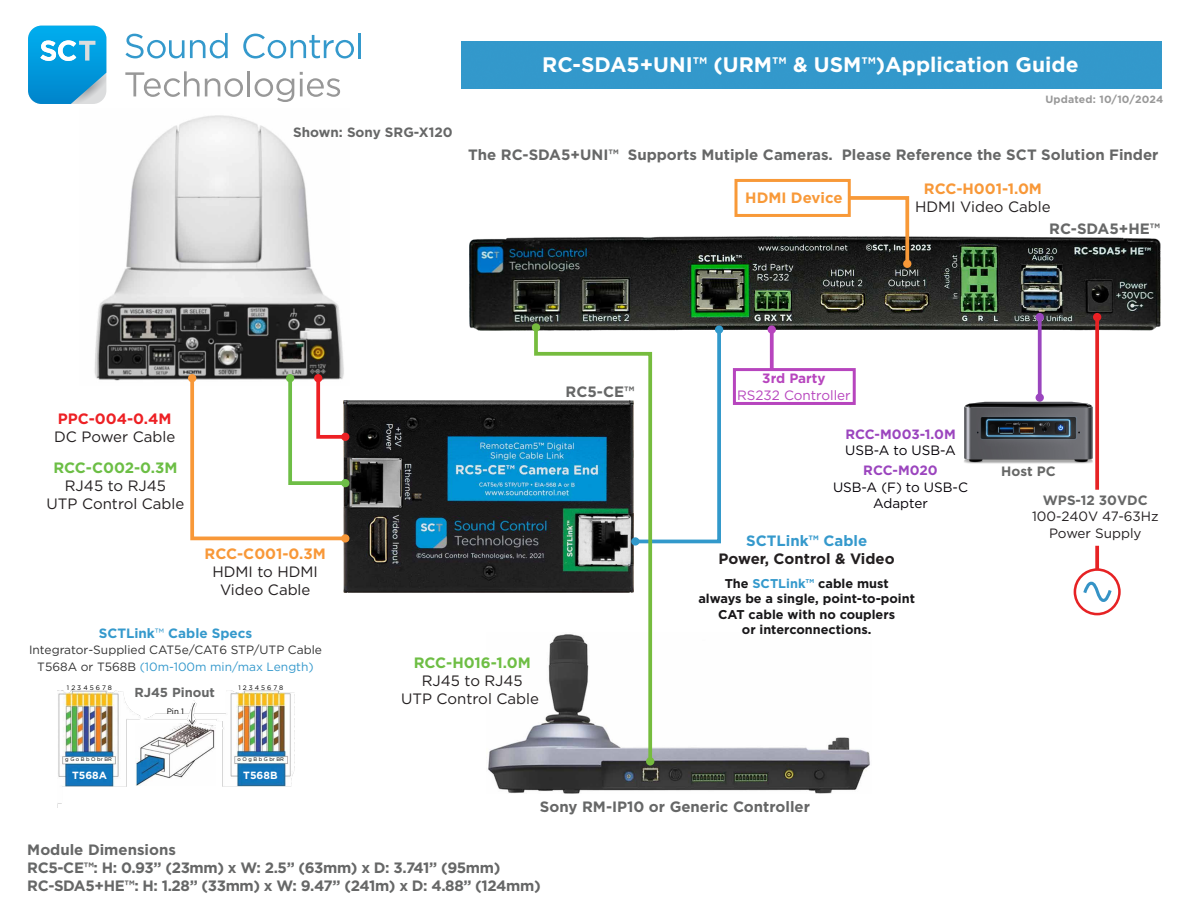
<style>
.page{position:relative;width:1188px;height:918px;background:#fff}
.page>*{position:absolute;margin:0;border:0;box-sizing:border-box;transform-origin:0 0}
.t1{font:700 21px "Gotham";color:#fff}
.t2{font:700 15px "Gotham";color:#666767}
.t3{font:700 15px/18px "Gotham";letter-spacing:-.025em;color:#666767}
.t4{font:15px/18px "Gotham HTF";color:#231f20;text-align:center}
.t5{font:700 15px "Gotham";color:#f89838}
.t6{font:700 15px "Gotham";color:#231f20}
.t7{font:700 15px "Gotham";color:#6ebe44}
.t8{font:700 15px "Gotham";color:#3599cc}
.t9{font:700 15px "Gotham";color:#6cbe45}
.t10{font:700 15px "Gotham";color:#ed2024}
.t11{font:700 15px "Gotham";color:#f89938}
.t12{font:13.5px/16.2px "Gotham HTF";color:#050007;text-align:center}
.t13{font:700 13.5px "Gotham";color:#666767}
.t14{font:13.5px/16.2px "Gotham HTF";color:#231f20;text-align:center}
.t15{font:700 13.5px "Gotham";color:#9b45be}
.t16{font:700 13.5px "Gotham";color:#3599cc}
.t17{font:13.5px "Gotham HTF";color:#b745be}
.t18{font:700 13.5px "Gotham";color:#b745be}
.t19{font:700 13.5px "Gotham";color:#666766}
.t20{font:700 13.05px "Gotham";color:#666767}
.t21{font:700 12.75px/15.3px "Gotham";color:#181719;text-align:center}
.t22{font:12px/16.5px "Gotham HTF";color:#333;text-align:center}
.t23{font:700 10.5px "Gotham";letter-spacing:.02em;color:#989898}
.t24{font:700 10.35px "Gotham";color:#fff}
.t25{font:7.8px "Gotham HTF";color:#000}
.t26{font:6.45px "Gotham HTF";color:#000}
.t27{font:5.25px "Gotham HTF";color:#000}
.s1{font-family:"Gotham HTF";font-weight:400}
.s2{color:#3599cc}
.s3{color:#3499cc}
</style>
<div class="page">
<img style="left:469px;top:237px;width:691px;height:94px">
<img style="left:343px;top:401px;width:189px;height:191px">
<img style="left:488px;top:728px;width:382px;height:65px">
<img style="left:94px;top:115px;width:250px;height:266px">
<img style="left:57px;top:690px;width:237px;height:118px">
<img style="left:135px;top:723px;width:81px;height:62px">
<img style="left:187px;top:701px;width:9px;height:23px">
<div style="left:1093px;top:313px;width:8px;height:8px;background:#ed2024;border-radius:50%"></div>
<div style="left:1036px;top:313px;width:8px;height:8px;background:#9a45be;border-radius:50%"></div>
<img style="left:964px;top:383px;width:129px;height:81px">
<svg style="left:846px;top:196px;width:65px;height:72px"></svg>
<div style="left:735px;top:179px;width:116px;height:38px;border:3px solid #f89938"></div>
<div style="left:903px;top:260px;width:8px;height:8px;background:#f89938;border-radius:50%"></div>
<div style="left:733px;top:368px;width:123px;height:37px;border:3px solid #b745be"></div>
<div style="left:768px;top:325px;width:8px;height:9px;background:#b745be;border-radius:50%"></div>
<svg style="left:770px;top:333px;width:4px;height:37px"></svg>
<svg style="left:654px;top:326px;width:69px;height:218px"></svg>
<svg style="left:532px;top:324px;width:122px;height:441px"></svg>
<svg style="left:188px;top:374px;width:161px;height:168px"></svg>
<div style="left:461px;top:42px;width:701px;height:46px;background:#3398cb"></div>
<svg style="left:126px;top:33px;width:102px;height:26px"></svg>
<svg style="left:243px;top:34px;width:111px;height:25px"></svg>
<hr style="left:358px;top:33px;width:3px;height:25px;background:#3499cc">
<svg style="left:125px;top:71px;width:118px;height:26px"></svg>
<hr style="left:247px;top:71px;width:3px;height:25px;background:#989898">
<svg style="left:255px;top:78px;width:39px;height:24px"></svg>
<svg style="left:300px;top:72px;width:40px;height:25px"></svg>
<svg style="left:28px;top:26px;width:78px;height:78px"></svg>
<div style="left:1074px;top:568px;width:47px;height:47px;border:3px solid #e62224;border-radius:50%"></div>
<svg style="left:1083px;top:581px;width:29px;height:21px"></svg>
<svg style="left:1095px;top:320px;width:4px;height:170px"></svg>
<svg style="left:1095px;top:546px;width:4px;height:24px"></svg>
<svg style="left:1038px;top:321px;width:4px;height:77px"></svg>
<h1 class="t1" style="left:542px;top:51px;width:538px">RC-SDA5+UNI™ (URM™ &amp; USM™)Application Guide</h1>
<p class="t13" style="left:293px;top:123px;width:161px">Shown: Sony SRG-X120</p>
<p class="t23" style="left:1045px;top:92px;width:119px">Updated: 10/10/2024</p>
<p class="t2" style="left:468px;top:145px;width:692px">The RC-SDA5+UNI™ Supports Mutiple Cameras. Please Reference the SCT Solution Finder</p>
<p class="t11" style="left:745px;top:188px;width:99px">HDMI Device</p>
<p class="t5" style="left:924px;top:179px;width:120px">RCC-H001-1.0M</p>
<p class="t4" style="left:915px;top:197px;width:137px">HDMI Video Cable</p>
<p class="t2" style="left:1049px;top:218px;width:113px">RC-SDA5+HE™</p>
<p class="t2" style="left:566px;top:381px;width:70px">RC5-CE™</p>
<p class="t18" style="left:762px;top:370px;width:65px">3rd Party</p>
<p class="t17" style="left:737px;top:387px;width:115px">RS232 Controller</p>
<p class="t10" style="left:58px;top:409px;width:115px">PPC-004-0.4M</p>
<p class="t4" style="left:54px;top:428px;width:123px">DC Power Cable</p>
<p class="t9" style="left:53px;top:458px;width:126px">RCC-C002-0.3M</p>
<p class="t4" style="left:46px;top:476px;width:139px">RJ45 to RJ45<br>UTP Control Cable</p>
<p class="t5" style="left:205px;top:544px;width:123px">RCC-C001-0.3M</p>
<p class="t4" style="left:212px;top:563px;width:107px">HDMI to HDMI<br>Video Cable</p>
<p class="t16" style="left:99px;top:624px;width:155px">SCTLink<span class="s1">™</span> Cable Specs</p>
<p class="t22" style="left:29px;top:641px;width:294px">Integrator-Supplied CAT5e/CAT6 STP/UTP Cable<br>T568A or T568B <span class="s2">(10m-100m min/max Length)</span></p>
<p class="t26" style="left:67px;top:684px;width:47px">1 2 3 4 5 6 7 8</p>
<p class="t26" style="left:238px;top:684px;width:47px">1 2 3 4 5 6 7 8</p>
<p class="t20" style="left:134px;top:684px;width:82px">RJ45 Pinout</p>
<p class="t27" style="left:65px;top:757px;width:48px">g G o B b O br BR</p>
<p class="t24" style="left:72px;top:768px;width:36px">T568A</p>
<p class="t25" style="left:167px;top:707px;width:19px">Pin 1</p>
<p class="t27" style="left:237px;top:757px;width:48px">o O g B b G br BR</p>
<p class="t24" style="left:243px;top:768px;width:36px">T568B</p>
<p class="t15" style="left:845px;top:425px;width:112px">RCC-M003-1.0M</p>
<p class="t12" style="left:845px;top:442px;width:112px">USB-A to USB-A</p>
<p class="t15" style="left:863px;top:462px;width:76px">RCC-M020</p>
<p class="t12" style="left:833px;top:479px;width:137px">USB-A (F) to USB-C<br>Adapter</p>
<p class="t7" style="left:414px;top:653px;width:119px">RCC-H016-1.0M</p>
<p class="t4" style="left:401px;top:671px;width:139px">RJ45 to RJ45<br>UTP Control Cable</p>
<p class="t8" style="left:746px;top:531px;width:123px">SCTLink™ Cable</p>
<p class="t6" style="left:719px;top:549px;width:178px">Power, Control &amp; Video</p>
<p class="t21" style="left:698px;top:576px;width:218px">The <span class="s3">SCTLink™</span> cable must<br>always be a single, point-to-point<br>CAT cable with no couplers<br>or interconnections.</p>
<p class="t2" style="left:540px;top:797px;width:272px">Sony RM-IP10 or Generic Controller</p>
<p class="t3" style="left:27px;top:840px;width:515px">Module Dimensions<br>RC5-CE™: H: 0.93” (23mm) x W: 2.5” (63mm) x D: 3.741” (95mm)<br>RC-SDA5+HE™: H: 1.28” (33mm) x W: 9.47” (241m) x D: 4.88” (124mm)</p>
<p class="t19" style="left:1001px;top:462px;width:56px">Host PC</p>
<p class="t13" style="left:1043px;top:491px;width:106px">WPS-12 30VDC</p>
<p class="t14" style="left:1032px;top:508px;width:128px">100-240V 47-63Hz<br>Power Supply</p>
</div>
